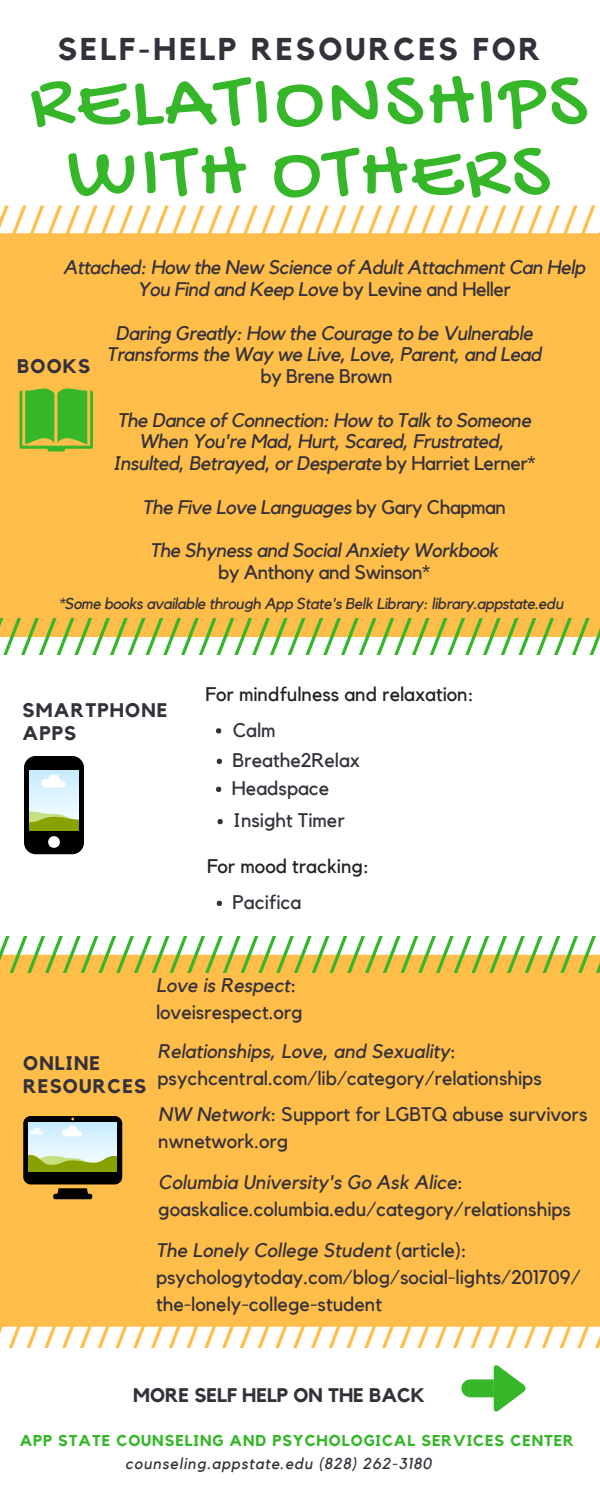
<style>
.page{position:relative;width:600px;height:1500px;background:#ffbd4a}
.page>*{position:absolute;margin:0;border:0;box-sizing:border-box;transform-origin:0 0}
.t1{font:82.5px/70.5px "Gochi Hand";letter-spacing:.04em;color:#35b729;text-align:center}
.t2{font:700 31.4px "Kollektif";letter-spacing:.1em;color:#34313a}
.t3{font:19.7px/27px "Kollektif";color:#34313a}
.t4{font:italic 19.7px/21.8px "Kollektif";letter-spacing:-.025em;color:#34313a;text-align:center}
.t5{font:19.7px "Kollektif";color:#222}
.t6{font:700 19.7px/23.2px "Kollektif";letter-spacing:.06em;color:#34313a}
.t7{font:19.7px "Kollektif";letter-spacing:-.025em;color:#34313a}
.t8{font:700 19.7px "Kollektif";color:#34313a}
.t9{font:italic 15.7px "Kollektif";letter-spacing:-.025em;color:#34313a}
.t10{font:700 15.7px "Kollektif";letter-spacing:.06em;color:#35b729}
.t11{font:italic 15.7px "Kollektif";letter-spacing:.06em;color:#34313a}
.s1{font-style:normal}
.s2{font-style:italic}
</style>
<div class="page">
<div style="left:0;top:0;width:600px;height:233px;background:#fff"></div>
<div style="left:0;top:637px;width:600px;height:318px;background:#fff"></div>
<div style="left:0;top:1348px;width:600px;height:152px;background:#fff"></div>
<svg style="left:217px;top:759px;width:5px;height:5px"></svg>
<svg style="left:0;top:618px;width:600px;height:37px"></svg>
<svg style="left:0;top:936px;width:600px;height:37px"></svg>
<svg style="left:0;top:1326px;width:600px;height:22px;background:#fff0d6"></svg>
<svg style="left:0;top:206px;width:600px;height:28px"></svg>
<svg style="left:20px;top:388px;width:73px;height:63px"></svg>
<svg style="left:24px;top:756px;width:60px;height:98px;background:#181a17"></svg>
<img style="left:29px;top:771px;width:50px;height:59px">
<svg style="left:217px;top:901px;width:5px;height:5px"></svg>
<svg style="left:23px;top:1116px;width:99px;height:83px"></svg>
<img style="left:29px;top:1123px;width:88px;height:49px">
<svg style="left:461px;top:1365px;width:65px;height:47px;background:#a1dd9b"></svg>
<svg style="left:216px;top:728px;width:5px;height:6px"></svg>
<svg style="left:216px;top:787px;width:5px;height:5px"></svg>
<svg style="left:218px;top:819px;width:5px;height:5px"></svg>
<h2 class="t2" style="left:58px;top:35px;width:484px">SELF-HELP RESOURCES FOR</h2>
<h1 class="t1" style="left:30px;top:72px;width:559px">RELATIONSHIPS<br>WITH OTHERS</h1>
<p class="t4" style="left:63px;top:257px;width:524px">Attached: How the New Science of Adult Attachment Can Help<br>You Find and Keep Love <span class="s1">by Levine and Heller</span></p>
<p class="t4" style="left:107px;top:323px;width:436px">Daring Greatly: How the Courage to be Vulnerable<br>Transforms the Way we Live, Love, Parent, and Lead</p>
<p class="t7" style="left:261px;top:367px;width:134px">by Brene Brown</p>
<p class="t4" style="left:113px;top:410px;width:424px">The Dance of Connection: How to Talk to Someone<br>When You're Mad, Hurt, Scared, Frustrated,<br>Insulted, Betrayed, or Desperate <span class="s1">by Harriet Lerner*</span></p>
<p class="t4" style="left:142px;top:497px;width:365px">The Five Love Languages <span class="s1">by Gary Chapman</span></p>
<p class="t4" style="left:150px;top:540px;width:350px">The Shyness and Social Anxiety Workbook</p>
<p class="t7" style="left:218px;top:563px;width:214px">by Anthony and Swinson*</p>
<p class="t6" style="left:17px;top:356px;width:74px">BOOKS</p>
<p class="t9" style="left:58px;top:596px;width:506px">*Some books available through App State's Belk Library: library.appstate.edu</p>
<p class="t6" style="left:22px;top:699px;width:147px">SMARTPHONE<br>APPS</p>
<p class="t5" style="left:206px;top:685px;width:270px">For mindfulness and relaxation:</p>
<p class="t3" style="left:233px;top:717px;width:44px">Calm</p>
<p class="t3" style="left:233px;top:747px;width:129px">Breathe2Relax</p>
<p class="t3" style="left:232px;top:775px;width:99px">Headspace</p>
<p class="t3" style="left:233px;top:808px;width:113px">Insight Timer</p>
<p class="t5" style="left:207px;top:857px;width:164px">For mood tracking:</p>
<p class="t3" style="left:233px;top:889px;width:70px">Pacifica</p>
<p class="t6" style="left:23px;top:1052px;width:124px">ONLINE<br>RESOURCES</p>
<p class="t3" style="left:156px;top:973px;width:148px"><span class="s2">Love is Respect</span>: loveisrespect.org</p>
<p class="t3" style="left:158px;top:1038px;width:386px"><span class="s2">Relationships, Love, and Sexuality</span>: psychcentral.com/lib/category/relationships</p>
<p class="t3" style="left:158px;top:1102px;width:431px"><span class="s2">NW Network</span>: Support for LGBTQ abuse survivors nwnetwork.org</p>
<p class="t3" style="left:158px;top:1169px;width:414px"><span class="s2">Columbia University's Go Ask Alice</span>: goaskalice.columbia.edu/category/relationships</p>
<p class="t3" style="left:156px;top:1237px;width:426px"><span class="s2">The Lonely College Student</span> (article): psychologytoday.com/blog/social-lights/201709/ the-lonely-college-student</p>
<p class="t8" style="left:133px;top:1386px;width:293px">MORE SELF HELP ON THE BACK</p>
<p class="t10" style="left:20px;top:1433px;width:556px">APP STATE COUNSELING AND PSYCHOLOGICAL SERVICES CENTER</p>
<p class="t11" style="left:125px;top:1457px;width:308px">counseling.appstate.edu (828) 262-3180</p>
</div>
